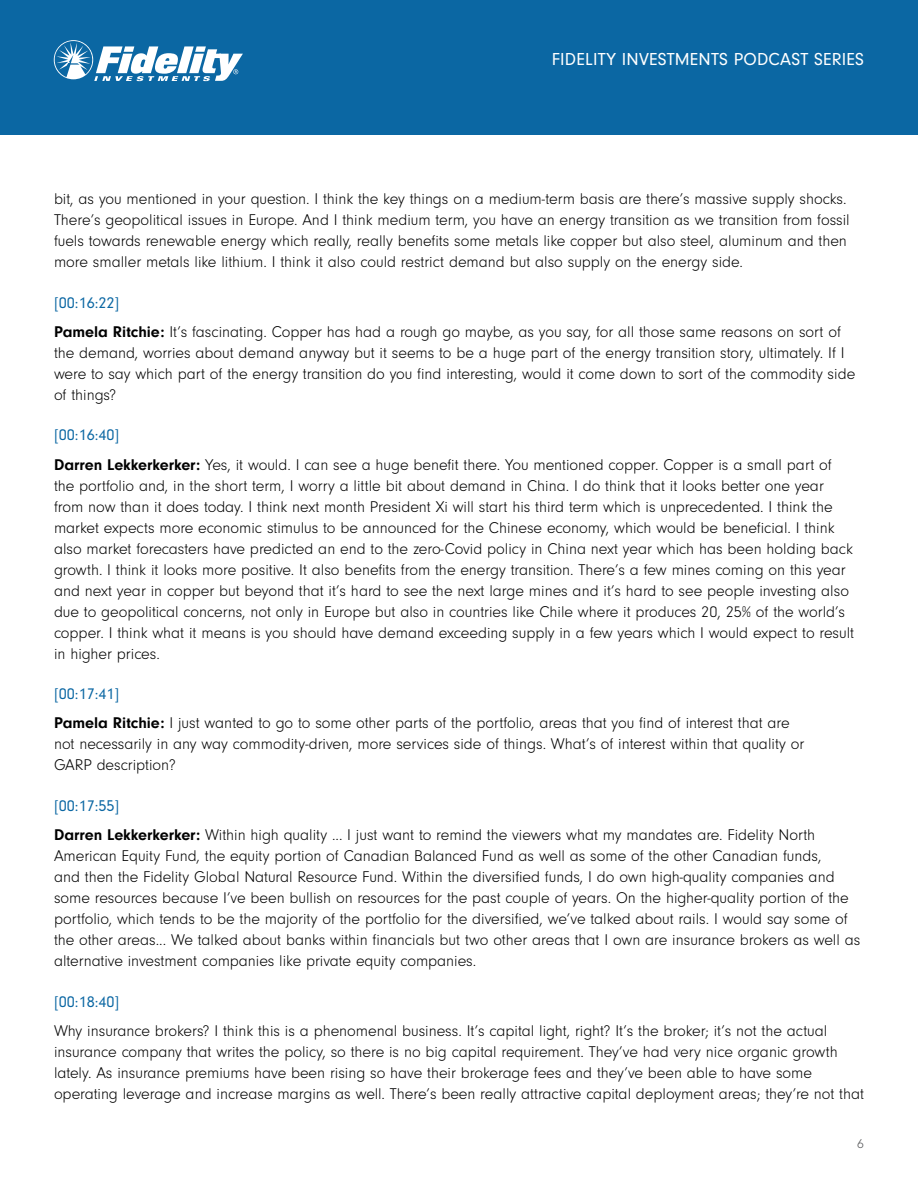
<style>
.page{position:relative;width:918px;height:1188px;background:#fff}
.page>*{position:absolute;margin:0;border:0;box-sizing:border-box;transform-origin:0 0}
.t1{font:18px "Neuzeit Gro";letter-spacing:.01em;color:#fff}
.t2{font:300 16.2px/21px "Neuzeit Gro";color:#000}
.t3{font:16.2px "Neuzeit Gro";color:#0b67a3}
.t4{font:300 13.5px "Neuzeit Gro";color:#58595b}
.s1{font-weight:400;color:#0b67a3}
.s2{font-weight:700}
</style>
<div class="page">
<div style="left:0;top:0;width:918px;height:135px;background:#0b67a3"></div>
<svg style="left:54px;top:40px;width:189px;height:41px"></svg>
<p class="t1" style="left:552px;top:49px;width:314px">FIDELITY INVESTMENTS PODCAST SERIES</p>
<p class="t2" style="left:54px;top:189px;width:797px">bit, as you mentioned in your question. I think the key things on a medium-term basis are there’s massive supply shocks.<br>There’s geopolitical issues in Europe. And I think medium term, you have an energy transition as we transition from fossil fuels towards renewable energy which really, really benefits some metals like copper but also steel, aluminum and then more smaller metals like lithium. I think it also could restrict demand but also supply on the energy side.</p>
<p class="t2" style="left:54px;top:288px;width:789px;line-height:29.2px"><span class="s1">[00:16:22]<br></span><span class="s2">Pamela Ritchie:</span> It’s fascinating. Copper has had a rough go maybe, as you say, for all those same reasons on sort of</p>
<p class="t2" style="left:54px;top:342px;width:803px">the demand, worries about demand anyway but it seems to be a huge part of the energy transition story, ultimately. If I were to say which part of the energy transition do you find interesting, would it come down to sort of the commodity side of things?</p>
<p class="t2" style="left:54px;top:421px;width:779px;line-height:29.2px"><span class="s1">[00:16:40]<br></span><span class="s2">Darren Lekkerkerker:</span> Yes, it would. I can see a huge benefit there. You mentioned copper. Copper is a small part of</p>
<p class="t2" style="left:54px;top:475px;width:802px">the portfolio and, in the short term, I worry a little bit about demand in China. I do think that it looks better one year from now than it does today. I think next month President Xi will start his third term which is unprecedented. I think the market expects more economic stimulus to be announced for the Chinese economy, which would be beneficial. I think also market forecasters have predicted an end to the zero-Covid policy in China next year which has been holding back growth. I think it looks more positive. It also benefits from the energy transition. There’s a few mines coming on this year and next year in copper but beyond that it’s hard to see the next large mines and it’s hard to see people investing also due to geopolitical concerns, not only in Europe but also in countries like Chile where it produces 20, 25% of the world’s copper. I think what it means is you should have demand exceeding supply in a few years which I would expect to result in higher prices.</p>
<p class="t2" style="left:54px;top:680px;width:737px;line-height:29.2px"><span class="s1">[00:17:41]<br></span><span class="s2">Pamela Ritchie:</span> I just wanted to go to some other parts of the portfolio, areas that you find of interest that are</p>
<p class="t2" style="left:54px;top:734px;width:752px">not necessarily in any way commodity-driven, more services side of things. What’s of interest within that quality or<br>GARP description?</p>
<p class="t2" style="left:54px;top:791px;width:763px;line-height:29.2px"><span class="s1">[00:17:55]<br></span><span class="s2">Darren Lekkerkerker:</span> Within high quality ... I just want to remind the viewers what my mandates are. Fidelity North</p>
<p class="t2" style="left:54px;top:846px;width:808px">American Equity Fund, the equity portion of Canadian Balanced Fund as well as some of the other Canadian funds,<br>and then the Fidelity Global Natural Resource Fund. Within the diversified funds, I do own high-quality companies and some resources because I’ve been bullish on resources for the past couple of years. On the higher-quality portion of the portfolio, which tends to be the majority of the portfolio for the diversified, we’ve talked about rails. I would say some of the other areas... We talked about banks within financials but two other areas that I own are insurance brokers as well as alternative investment companies like private equity companies.</p>
<p class="t3" style="left:54px;top:993px;width:67px">[00:18:40]</p>
<p class="t2" style="left:54px;top:1020px;width:812px">Why insurance brokers? I think this is a phenomenal business. It’s capital light, right? It’s the broker; it’s not the actual insurance company that writes the policy, so there is no big capital requirement. They’ve had very nice organic growth lately. As insurance premiums have been rising so have their brokerage fees and they’ve been able to have some operating leverage and increase margins as well. There’s been really attractive capital deployment areas; they’re not that</p>
<p class="t4" style="left:857px;top:1137px;width:8px">6</p>
</div>
